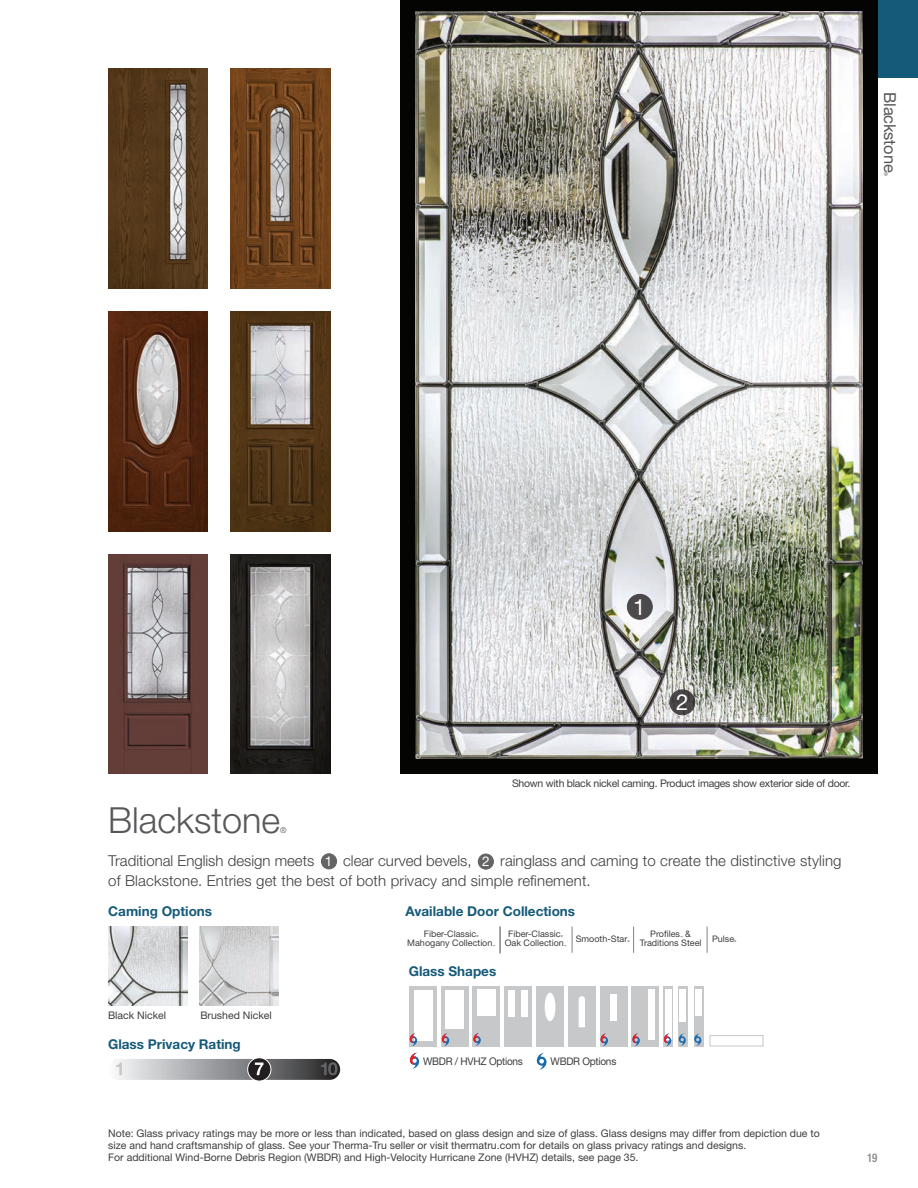
<style>
.page{position:relative;width:918px;height:1188px;background:#fff}
.page>*{position:absolute;margin:0;border:0;box-sizing:border-box;transform-origin:0 0}
.t1{font:300 36px "Helvetica Neue LT Std";color:#57585a}
.t2{font:22.2px "Helvetica Neue LT Std";color:#fff}
.t3{font:16.5px "Helvetica Neue LT Std";letter-spacing:-.01em;color:#57585a}
.t4{font:300 15px/19.5px "Helvetica Neue LT Std";letter-spacing:.01em;color:#3e3e3f}
.t5{font:700 13.5px "Helvetica Neue LT Std";color:#165a79}
.t6{font:13.5px "Helvetica Neue LT Std";color:#fff}
.t7{font:500 condensed 12px "Helvetica Neue LT Std";color:#808285;scale:.9 1}
.Body_A{font:10.5px/12px "Helvetica Neue LT Std";color:#3e3e3f}
.Body_A-2{font:10.5px "Helvetica Neue LT Std";letter-spacing:-.025em;color:#3e3e3f}
.Body_A-3{font:10.5px "Helvetica Neue LT Std";letter-spacing:-.025em;color:#3e3e3f;scale:.96 1}
.t8{font:9px/9px "Helvetica Neue LT Std";color:#3e3e3f}
.t9{font:300 8.1px "Helvetica Neue LT Std";color:#57585a}
.t10{font:4.95px "Helvetica Neue LT Std";color:#57585a}
.t11{font:2.7px "Helvetica Neue LT Std";color:#3e3e3f}
</style>
<div class="page">
<div style="left:878px;top:0;width:40px;height:78px;background:#165a79"></div>
<div style="left:400px;top:0;width:478px;height:774px;background:#040503"></div>
<img style="left:415px;top:12px;width:448px;height:746px">
<div style="left:627px;top:594px;width:25px;height:25px;background:#4c494b;border-radius:50%"></div>
<div style="left:627px;top:594px;width:26px;height:26px;border:1px solid #231f20;border-radius:50%"></div>
<svg style="left:670px;top:690px;width:25px;height:25px"></svg>
<div style="left:670px;top:690px;width:25px;height:25px;border:1px solid #231f20;border-radius:50%"></div>
<div style="left:321px;top:854px;width:16px;height:15px;background:#646465;border-radius:50%"></div>
<div style="left:321px;top:854px;width:16px;height:15px;border:1px solid #3e3e3f;border-radius:50%"></div>
<div style="left:478px;top:854px;width:15px;height:15px;background:#646465;border-radius:50%"></div>
<div style="left:478px;top:854px;width:16px;height:15px;border:1px solid #3e3e3f;border-radius:50%"></div>
<img style="left:108px;top:927px;width:79px;height:79px">
<img style="left:200px;top:927px;width:78px;height:79px">
<svg style="left:500px;top:927px;width:1px;height:27px"></svg>
<svg style="left:572px;top:927px;width:1px;height:26px"></svg>
<svg style="left:633px;top:927px;width:1px;height:26px"></svg>
<svg style="left:707px;top:927px;width:1px;height:26px"></svg>
<svg style="left:409px;top:1053px;width:10px;height:16px"></svg>
<svg style="left:536px;top:1053px;width:11px;height:17px"></svg>
<div style="left:663px;top:986px;width:10px;height:61px;background:#c7c8ca"></div>
<div style="left:665px;top:990px;width:7px;height:50px;background:#fff"></div>
<svg style="left:678px;top:986px;width:10px;height:61px"></svg>
<div style="left:680px;top:990px;width:6px;height:32px;background:#fff"></div>
<div style="left:694px;top:986px;width:10px;height:60px;background:#c7c8ca"></div>
<div style="left:696px;top:990px;width:6px;height:26px;background:#fff"></div>
<div style="left:632px;top:986px;width:27px;height:61px;background:#c7c8ca"></div>
<div style="left:649px;top:990px;width:6px;height:50px;background:#fff"></div>
<div style="left:568px;top:986px;width:27px;height:60px;background:#c7c8ca"></div>
<svg style="left:579px;top:996px;width:6px;height:31px"></svg>
<div style="left:505px;top:986px;width:27px;height:61px;background:#c7c8ca"></div>
<div style="left:509px;top:990px;width:6px;height:26px;background:#fff"></div>
<div style="left:522px;top:990px;width:6px;height:26px;background:#fff"></div>
<div style="left:537px;top:986px;width:27px;height:61px;background:#c7c8ca"></div>
<div style="left:545px;top:993px;width:10px;height:28px;background:#fff;border-radius:50%"></div>
<div style="left:473px;top:986px;width:27px;height:61px;background:#c7c8ca"></div>
<div style="left:477px;top:990px;width:19px;height:26px;background:#fff"></div>
<div style="left:441px;top:986px;width:27px;height:61px;background:#c7c8ca"></div>
<div style="left:445px;top:990px;width:19px;height:38px;background:#fff"></div>
<div style="left:410px;top:986px;width:27px;height:61px;background:#c7c8ca"></div>
<div style="left:414px;top:990px;width:19px;height:50px;background:#fff"></div>
<div style="left:600px;top:986px;width:27px;height:61px;background:#c7c8ca"></div>
<div style="left:610px;top:995px;width:7px;height:26px;background:#fff"></div>
<svg style="left:663px;top:1033px;width:8px;height:13px"></svg>
<svg style="left:441px;top:1033px;width:8px;height:13px"></svg>
<svg style="left:409px;top:1033px;width:8px;height:13px"></svg>
<svg style="left:632px;top:1033px;width:8px;height:13px"></svg>
<svg style="left:473px;top:1033px;width:8px;height:13px"></svg>
<svg style="left:694px;top:1033px;width:8px;height:13px"></svg>
<svg style="left:600px;top:1033px;width:8px;height:13px"></svg>
<svg style="left:678px;top:1033px;width:8px;height:13px"></svg>
<div style="left:709px;top:1035px;width:55px;height:12px;border:1px solid #c7c8ca"></div>
<div style="left:108px;top:1059px;width:232px;height:21px;background:linear-gradient(to right,#fbfdff,#2b2a2c);border-radius:10px"></div>
<svg style="left:248px;top:1058px;width:23px;height:23px"></svg>
<div style="left:247px;top:1057px;width:24px;height:24px;border:1px solid #fff;border-radius:50%"></div>
<svg style="left:116px;top:1063px;width:6px;height:12px"></svg>
<svg style="left:255px;top:1063px;width:8px;height:12px"></svg>
<svg style="left:321px;top:1062px;width:16px;height:13px"></svg>
<img style="left:108px;top:69px;width:100px;height:219px">
<img style="left:231px;top:69px;width:99px;height:219px">
<img style="left:108px;top:311px;width:100px;height:220px">
<img style="left:231px;top:311px;width:99px;height:220px">
<img style="left:108px;top:554px;width:100px;height:220px">
<img style="left:231px;top:554px;width:99px;height:220px">
<p class="t3" style="left:900px;top:92px;width:82px;rotate:90deg">Blackstone</p>
<p class="t10" style="left:889px;top:172px;width:5px;rotate:90deg">®</p>
<p class="t2" style="left:633px;top:594px;width:14px">1</p>
<p class="t2" style="left:676px;top:689px;width:14px">2</p>
<p class="Body_A-2" style="left:512px;top:778px;width:340px">Shown with black nickel caming. Product images show exterior side of door.</p>
<p class="t1" style="left:108px;top:799px;width:174px">Blackstone</p>
<p class="t9" style="left:280px;top:826px;width:8px">®</p>
<p class="t4" style="left:108px;top:851px;width:208px">Traditional English design meets</p>
<p class="t6" style="left:325px;top:853px;width:9px">1</p>
<p class="t4" style="left:343px;top:851px;width:130px">clear curved bevels,</p>
<p class="t6" style="left:482px;top:853px;width:9px">2</p>
<p class="t4" style="left:108px;top:851px;width:735px;text-indent:392px">rainglass and caming to create the distinctive styling of Blackstone. Entries get the best of both privacy and simple refinement.</p>
<p class="t5" style="left:108px;top:903px;width:105px">Caming Options</p>
<p class="t5" style="left:406px;top:903px;width:171px">Available Door Collections</p>
<p class="t8" style="left:424px;top:929px;width:54px">Fiber-Classic</p>
<p class="t11" style="left:476px;top:935px;width:4px">®</p>
<p class="t8" style="left:407px;top:938px;width:87px">Mahogany Collection</p>
<p class="t11" style="left:493px;top:944px;width:4px">™</p>
<p class="t8" style="left:508px;top:929px;width:54px">Fiber-Classic</p>
<p class="t11" style="left:561px;top:935px;width:4px">®</p>
<p class="t8" style="left:505px;top:938px;width:61px">Oak Collection</p>
<p class="t11" style="left:564px;top:944px;width:4px">™</p>
<p class="t8" style="left:650px;top:929px;width:31px">Profiles</p>
<p class="t11" style="left:680px;top:935px;width:4px">™</p>
<p class="t8" style="left:640px;top:929px;width:63px;text-indent:46px">&amp;<br>Traditions Steel</p>
<p class="t8" style="left:712px;top:934px;width:24px">Pulse</p>
<p class="t11" style="left:734px;top:939px;width:4px">®</p>
<p class="t8" style="left:576px;top:934px;width:53px">Smooth-Star</p>
<p class="t11" style="left:627px;top:939px;width:4px">®</p>
<p class="Body_A" style="left:108px;top:1009px;width:60px">Black Nickel</p>
<p class="Body_A" style="left:200px;top:1009px;width:73px">Brushed Nickel</p>
<p class="t5" style="left:108px;top:1036px;width:134px">Glass Privacy Rating</p>
<p class="t5" style="left:409px;top:963px;width:89px">Glass Shapes</p>
<p class="Body_A-3" style="left:423px;top:1055px;width:105px">WBDR / HVHZ Options</p>
<p class="Body_A-3" style="left:551px;top:1055px;width:70px">WBDR Options</p>
<p class="Body_A" style="left:108px;top:1127px;width:713px">Note: Glass privacy ratings may be more or less than indicated, based on glass design and size of glass. Glass designs may differ from depiction due to size and hand craftsmanship of glass. See your Therma-Tru seller or visit thermatru.com for details on glass privacy ratings and designs.</p>
<p class="Body_A" style="left:108px;top:1151px;width:532px">For additional Wind-Borne Debris Region (WBDR) and High-Velocity Hurricane Zone (HVHZ) details, see page 35.</p>
<p class="t7" style="left:867px;top:1150px;width:13px">19</p>
</div>
